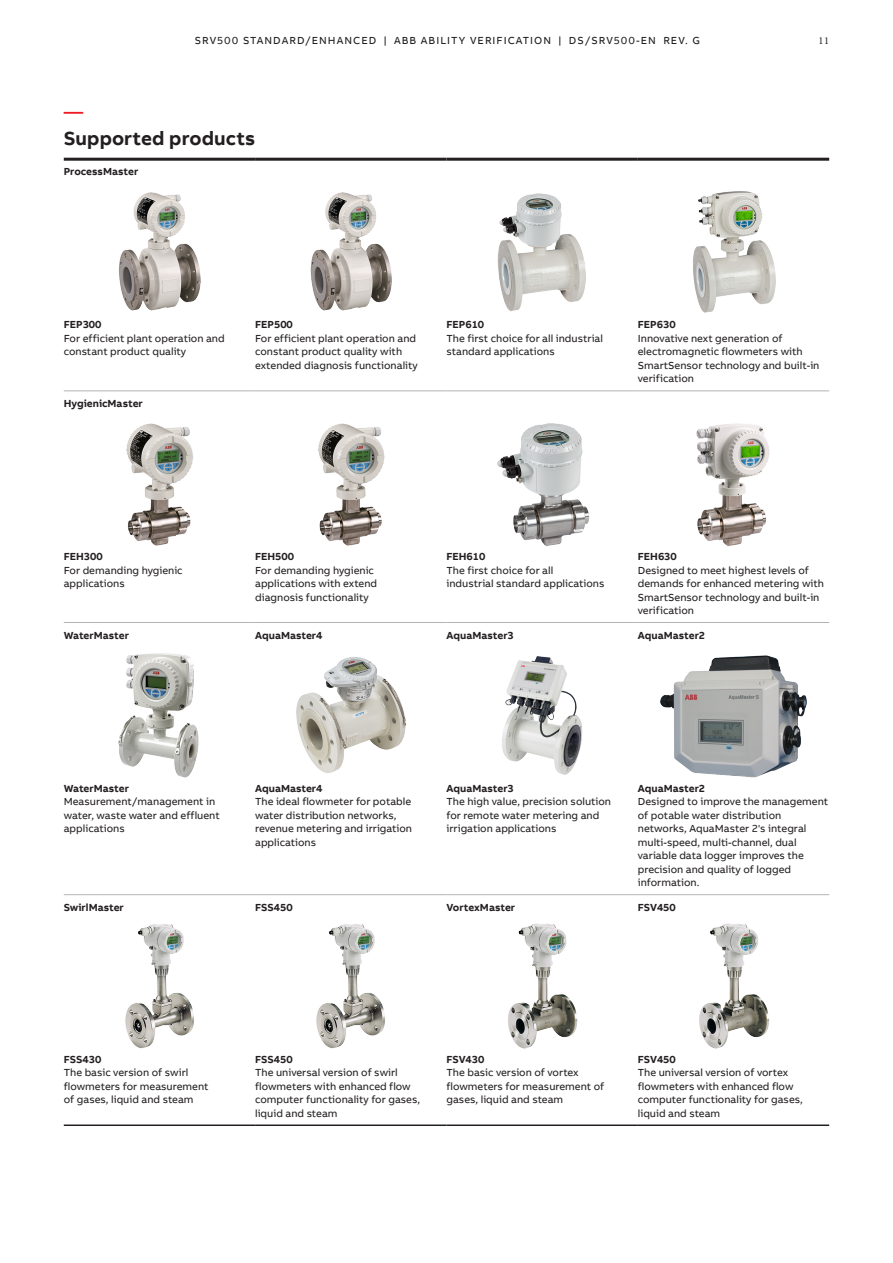
<style>
.page{position:relative;width:893px;height:1263px;background:#fff}
.page>*{position:absolute;margin:0;border:0;box-sizing:border-box;transform-origin:0 0}
.Heading_Level_1_Bold{font:700 19.5px "AB Bvoice";letter-spacing:.005em;color:#231f20}
.t1{font:19.5px "AB Bvoice";color:#ee1c28}
.Table_Content_Left_7{font:10.5px/13.5px "AB Bvoice";color:#231f20}
.Table_Content_Left_7-2{font:700 10.5px "AB Bvoice";color:#231f20}
.Table_Title_Left_7pt{font:700 10.5px "AB Bvoice";color:#231f20}
.Running_Header_7pt_9{font:10.5px "AB Bvoice";letter-spacing:.1em;color:#231f20}
.t2{font:10.5px "Minion Pro";color:#231f20}
</style>
<div class="page">
<hr style="left:64px;top:390px;width:191px;height:1px;background:#b2b3b7">
<hr style="left:255px;top:390px;width:191px;height:1px;background:#b2b3b7">
<hr style="left:446px;top:390px;width:192px;height:1px;background:#b2b3b7">
<hr style="left:638px;top:390px;width:191px;height:1px;background:#b2b3b7">
<hr style="left:64px;top:158px;width:191px;height:3px;background:#231f20">
<hr style="left:255px;top:158px;width:191px;height:3px;background:#231f20">
<hr style="left:446px;top:158px;width:192px;height:3px;background:#231f20">
<hr style="left:638px;top:158px;width:191px;height:3px;background:#231f20">
<hr style="left:64px;top:622px;width:191px;height:1px;background:#b2b3b7">
<hr style="left:255px;top:622px;width:191px;height:1px;background:#b2b3b7">
<hr style="left:446px;top:622px;width:192px;height:1px;background:#b2b3b7">
<hr style="left:638px;top:622px;width:191px;height:1px;background:#b2b3b7">
<hr style="left:64px;top:894px;width:191px;height:1px;background:#b2b3b7">
<hr style="left:255px;top:894px;width:191px;height:1px;background:#b2b3b7">
<hr style="left:446px;top:894px;width:192px;height:1px;background:#b2b3b7">
<hr style="left:638px;top:894px;width:191px;height:1px;background:#b2b3b7">
<hr style="left:64px;top:1124px;width:191px;height:2px;background:#231f20">
<hr style="left:255px;top:1124px;width:191px;height:2px;background:#231f20">
<hr style="left:446px;top:1124px;width:192px;height:2px;background:#231f20">
<hr style="left:638px;top:1124px;width:191px;height:2px;background:#231f20">
<img style="left:118px;top:192px;width:83px;height:119px">
<img style="left:310px;top:192px;width:82px;height:119px">
<img style="left:497px;top:193px;width:89px;height:118px">
<img style="left:693px;top:191px;width:83px;height:122px">
<img style="left:126px;top:423px;width:67px;height:123px">
<img style="left:318px;top:423px;width:67px;height:123px">
<img style="left:497px;top:423px;width:93px;height:123px">
<img style="left:696px;top:423px;width:74px;height:124px">
<img style="left:118px;top:653px;width:81px;height:125px">
<img style="left:296px;top:656px;width:111px;height:117px">
<img style="left:502px;top:656px;width:80px;height:119px">
<img style="left:660px;top:655px;width:147px;height:123px">
<img style="left:125px;top:924px;width:69px;height:125px">
<img style="left:316px;top:924px;width:69px;height:125px">
<img style="left:508px;top:923px;width:70px;height:126px">
<img style="left:699px;top:923px;width:71px;height:126px">
<p class="Running_Header_7pt_9" style="left:195px;top:34px;width:506px">SRV500 STANDARD/ENHANCED | ABB ABILITY VERIFICATION | DS/SRV500-EN REV. G</p>
<p class="t2" style="left:818px;top:34px;width:12px">11</p>
<p class="t1" style="left:64px;top:99px;width:21px">—</p>
<p class="Heading_Level_1_Bold" style="left:64px;top:126px;width:193px">Supported products</p>
<p class="Table_Title_Left_7pt" style="left:64px;top:165px;width:76px">ProcessMaster</p>
<p class="Table_Content_Left_7-2" style="left:64px;top:318px;width:39px">FEP300</p>
<p class="Table_Content_Left_7" style="left:64px;top:332px;width:163px">For efficient plant operation and</p>
<p class="Table_Content_Left_7" style="left:64px;top:345px;width:124px">constant product quality</p>
<p class="Table_Title_Left_7pt" style="left:64px;top:397px;width:81px">HygienicMaster</p>
<p class="Table_Content_Left_7-2" style="left:255px;top:318px;width:39px">FEP500</p>
<p class="Table_Content_Left_7" style="left:255px;top:332px;width:164px">For efficient plant operation and constant product quality with extended diagnosis functionality</p>
<p class="Table_Content_Left_7-2" style="left:446px;top:318px;width:39px">FEP610</p>
<p class="Table_Content_Left_7" style="left:446px;top:332px;width:158px">The first choice for all industrial standard applications</p>
<p class="Table_Content_Left_7-2" style="left:638px;top:318px;width:39px">FEP630</p>
<p class="Table_Content_Left_7" style="left:638px;top:332px;width:183px">Innovative next generation of electromagnetic flowmeters with<br>SmartSensor technology and built-in verification</p>
<p class="Table_Content_Left_7-2" style="left:64px;top:550px;width:41px">FEH300</p>
<p class="Table_Content_Left_7" style="left:64px;top:563px;width:120px">For demanding hygienic applications</p>
<p class="Table_Content_Left_7-2" style="left:255px;top:550px;width:41px">FEH500</p>
<p class="Table_Content_Left_7" style="left:255px;top:563px;width:124px">For demanding hygienic applications with extend diagnosis functionality</p>
<p class="Table_Content_Left_7-2" style="left:446px;top:550px;width:41px">FEH610</p>
<p class="Table_Content_Left_7" style="left:446px;top:563px;width:160px">The first choice for all<br>industrial standard applications</p>
<p class="Table_Content_Left_7-2" style="left:638px;top:550px;width:41px">FEH630</p>
<p class="Table_Content_Left_7" style="left:638px;top:563px;width:188px">Designed to meet highest levels of demands for enhanced metering with<br>SmartSensor technology and built-in verification</p>
<p class="Table_Title_Left_7pt" style="left:64px;top:628px;width:67px">WaterMaster</p>
<p class="Table_Title_Left_7pt" style="left:255px;top:628px;width:69px">AquaMaster4</p>
<p class="Table_Title_Left_7pt" style="left:446px;top:628px;width:69px">AquaMaster3</p>
<p class="Table_Title_Left_7pt" style="left:638px;top:628px;width:69px">AquaMaster2</p>
<p class="Table_Content_Left_7-2" style="left:64px;top:781px;width:67px">WaterMaster</p>
<p class="Table_Content_Left_7" style="left:64px;top:795px;width:157px">Measurement/management in water, waste water and effluent applications</p>
<p class="Table_Content_Left_7-2" style="left:255px;top:781px;width:69px">AquaMaster4</p>
<p class="Table_Content_Left_7" style="left:255px;top:795px;width:159px">The ideal flowmeter for potable water distribution networks, revenue metering and irrigation applications</p>
<p class="Table_Content_Left_7-2" style="left:446px;top:781px;width:69px">AquaMaster3</p>
<p class="Table_Content_Left_7" style="left:446px;top:795px;width:166px">The high value, precision solution for remote water metering and irrigation applications</p>
<p class="Table_Title_Left_7pt" style="left:638px;top:781px;width:69px">AquaMaster2</p>
<p class="Table_Content_Left_7" style="left:638px;top:795px;width:192px">Designed to improve the management of potable water distribution networks, AquaMaster 2's integral multi-speed, multi-channel, dual variable data logger improves the precision and quality of logged information.</p>
<p class="Table_Content_Left_7-2" style="left:64px;top:900px;width:62px">SwirlMaster</p>
<p class="Table_Content_Left_7-2" style="left:255px;top:900px;width:39px">FSS450</p>
<p class="Table_Content_Left_7-2" style="left:446px;top:900px;width:70px">VortexMaster</p>
<p class="Table_Content_Left_7-2" style="left:638px;top:900px;width:40px">FSV450</p>
<p class="Table_Content_Left_7-2" style="left:64px;top:1052px;width:39px">FSS430</p>
<p class="Table_Content_Left_7" style="left:64px;top:1066px;width:146px">The basic version of swirl flowmeters for measurement of gases, liquid and steam</p>
<p class="Table_Content_Left_7-2" style="left:255px;top:1052px;width:39px">FSS450</p>
<p class="Table_Content_Left_7" style="left:255px;top:1066px;width:167px">The universal version of swirl flowmeters with enhanced flow computer functionality for gases, liquid and steam</p>
<p class="Table_Content_Left_7-2" style="left:446px;top:1052px;width:40px">FSV430</p>
<p class="Table_Content_Left_7" style="left:446px;top:1066px;width:159px">The basic version of vortex flowmeters for measurement of gases, liquid and steam</p>
<p class="Table_Content_Left_7-2" style="left:638px;top:1052px;width:40px">FSV450</p>
<p class="Table_Content_Left_7" style="left:638px;top:1066px;width:167px">The universal version of vortex flowmeters with enhanced flow computer functionality for gases, liquid and steam</p>
</div>
